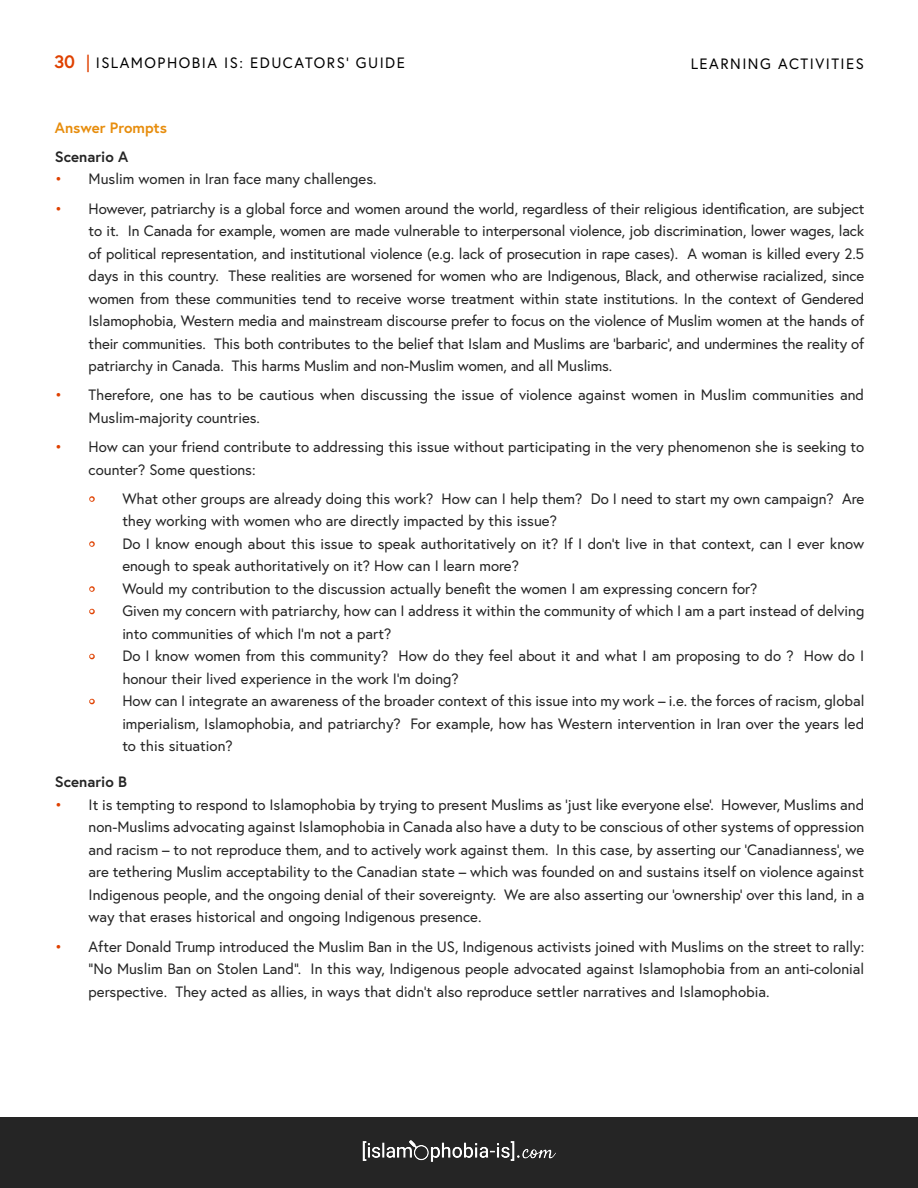
<style>
.page{position:relative;width:918px;height:1188px;background:#fff}
.page>*{position:absolute;margin:0;border:0;box-sizing:border-box;transform-origin:0 0}
.t1{font:15px/22.5px "Europa";color:#252525}
.t2{font:15px "Europa";letter-spacing:.1em;color:#000}
.t3{font:700 15px "Europa";color:#252525}
.t4{font:700 15px "Europa";color:#e78d0d}
.s1{font-weight:700;font-size:18px;color:#df4100}
.s2{font-size:18px;color:#df4100}
.s3{color:#df4100}
.s4{font-size:13.5px;color:#df4100}
</style>
<div class="page">
<div style="left:0;top:1118px;width:918px;height:70px;background:#252525"></div>
<img style="left:362px;top:1140px;width:194px;height:22px">
<p class="t2" style="left:54px;top:53px;width:352px"><span class="s1">30</span> <span class="s2">|</span> ISLAMOPHOBIA IS: EDUCATORS’ GUIDE</p>
<p class="t2" style="left:691px;top:54px;width:20px">Learning</p>
<p class="t2" style="left:778px;top:54px;width:21px">Activities</p>
<p class="t4" style="left:55px;top:117px;width:114px">Answer Prompts</p>
<p class="t3" style="left:55px;top:146px;width:75px">Scenario A</p>
<p class="t1" style="left:55px;top:167px;width:323px"><span class="s3">•</span> Muslim women in Iran face many challenges.</p>
<p class="t1" style="left:89px;top:197px;width:777px;text-align:justify;text-indent:-34px"><span class="s3">•</span> However, patriarchy is a global force and women around the world, regardless of their religious identification, are subject to it. In Canada for example, women are made vulnerable to interpersonal violence, job discrimination, lower wages, lack of political representation, and institutional violence (e.g. lack of prosecution in rape cases). A woman is killed every 2.5 days in this country. These realities are worsened for women who are Indigenous, Black, and otherwise racialized, since women from these communities tend to receive worse treatment within state institutions. In the context of Gendered Islamophobia, Western media and mainstream discourse prefer to focus on the violence of Muslim women at the hands of their communities. This both contributes to the belief that Islam and Muslims are ‘barbaric’, and undermines the reality of patriarchy in Canada. This harms Muslim and non-Muslim women, and all Muslims.</p>
<p class="t1" style="left:89px;top:383px;width:777px;text-indent:-34px"><span class="s3">•</span> Therefore, one has to be cautious when discussing the issue of violence against women in Muslim communities and<br>Muslim-majority countries.</p>
<p class="t1" style="left:89px;top:435px;width:777px;text-indent:-34px"><span class="s3">•</span> How can your friend contribute to addressing this issue without participating in the very phenomenon she is seeking to counter? Some questions:</p>
<p class="t1" style="left:122px;top:487px;width:744px;text-indent:-34px"><span class="s4">•</span> What other groups are already doing this work? How can I help them? Do I need to start my own campaign? Are they working with women who are directly impacted by this issue?</p>
<p class="t1" style="left:122px;top:532px;width:743px;text-indent:-34px"><span class="s4">•</span> Do I know enough about this issue to speak authoritatively on it? If I don’t live in that context, can I ever know enough to speak authoritatively on it? How can I learn more?</p>
<p class="t1" style="left:89px;top:577px;width:670px"><span class="s4">•</span> Would my contribution to the discussion actually benefit the women I am expressing concern for?</p>
<p class="t1" style="left:122px;top:599px;width:743px;text-indent:-34px"><span class="s4">•</span> Given my concern with patriarchy, how can I address it within the community of which I am a part instead of delving into communities of which I’m not a part?</p>
<p class="t1" style="left:122px;top:644px;width:743px;text-indent:-34px"><span class="s4">•</span> Do I know women from this community? How do they feel about it and what I am proposing to do ? How do I honour their lived experience in the work I’m doing?</p>
<p class="t1" style="left:122px;top:689px;width:744px;text-align:justify;text-indent:-34px"><span class="s4">•</span> How can I integrate an awareness of the broader context of this issue into my work – i.e. the forces of racism, global imperialism, Islamophobia, and patriarchy? For example, how has Western intervention in Iran over the years led to this situation?</p>
<p class="t3" style="left:55px;top:772px;width:74px">Scenario B</p>
<p class="t1" style="left:89px;top:793px;width:777px;text-align:justify;text-indent:-34px"><span class="s3">•</span> It is tempting to respond to Islamophobia by trying to present Muslims as ‘just like everyone else’. However, Muslims and non-Muslims advocating against Islamophobia in Canada also have a duty to be conscious of other systems of oppression and racism – to not reproduce them, and to actively work against them. In this case, by asserting our ‘Canadianness’, we are tethering Muslim acceptability to the Canadian state – which was founded on and sustains itself on violence against Indigenous people, and the ongoing denial of their sovereignty. We are also asserting our ‘ownership’ over this land, in a way that erases historical and ongoing Indigenous presence.</p>
<p class="t1" style="left:89px;top:935px;width:777px;text-align:justify;text-indent:-34px"><span class="s3">•</span> After Donald Trump introduced the Muslim Ban in the US, Indigenous activists joined with Muslims on the street to rally: “No Muslim Ban on Stolen Land”. In this way, Indigenous people advocated against Islamophobia from an anti-colonial perspective. They acted as allies, in ways that didn’t also reproduce settler narratives and Islamophobia.</p>
</div>
